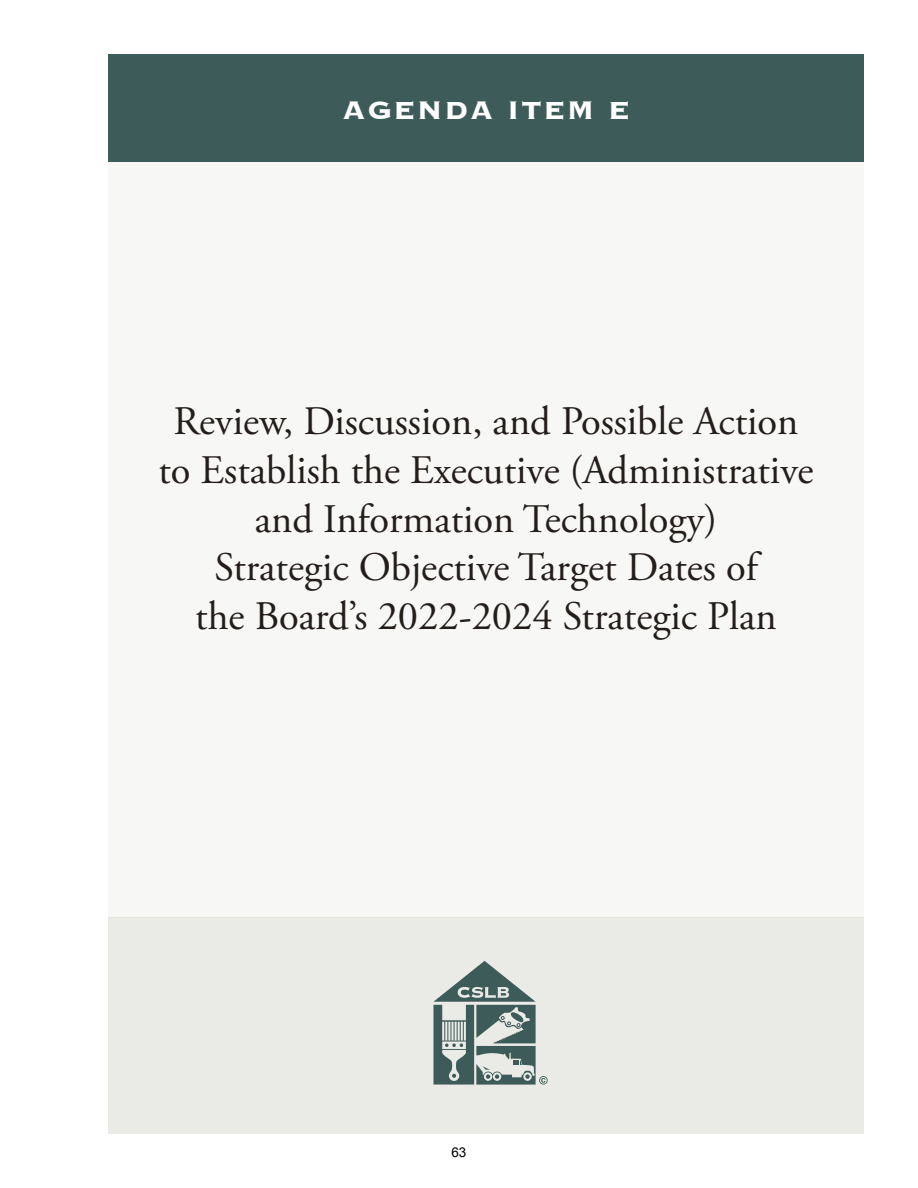
<style>
.page{position:relative;width:918px;height:1188px;background:#fff}
.page>*{position:absolute;margin:0;border:0;box-sizing:border-box;transform-origin:0 0}
.Headings{font:40.5px/48.6px "Adobe Garamond Pro";letter-spacing:-.005em;color:#241e1b;text-align:center}
.t1{font:700 33px "Copperplate";letter-spacing:.05em;color:#fff}
.t2{font:13.5px "Arial";color:#000}
</style>
<div class="page">
<div style="left:108px;top:162px;width:756px;height:756px;background:#f7f7f5"></div>
<div style="left:108px;top:918px;width:756px;height:216px;background:#eaeae6"></div>
<div style="left:108px;top:54px;width:756px;height:108px;background:#3d5b58"></div>
<svg style="left:433px;top:961px;width:115px;height:124px"></svg>
<p class="t1" style="left:342px;top:88px;width:289px">AGENDA ITEM E</p>
<p class="Headings" style="left:158px;top:399px;width:657px">Review, Discussion, and Possible Action to Establish the Executive (Administrative and Information Technology)<br>Strategic Objective Target Dates of<br>the Board’s 2022-2024 Strategic Plan</p>
<p class="t2" style="left:451px;top:1143px;width:17px">63</p>
</div>
